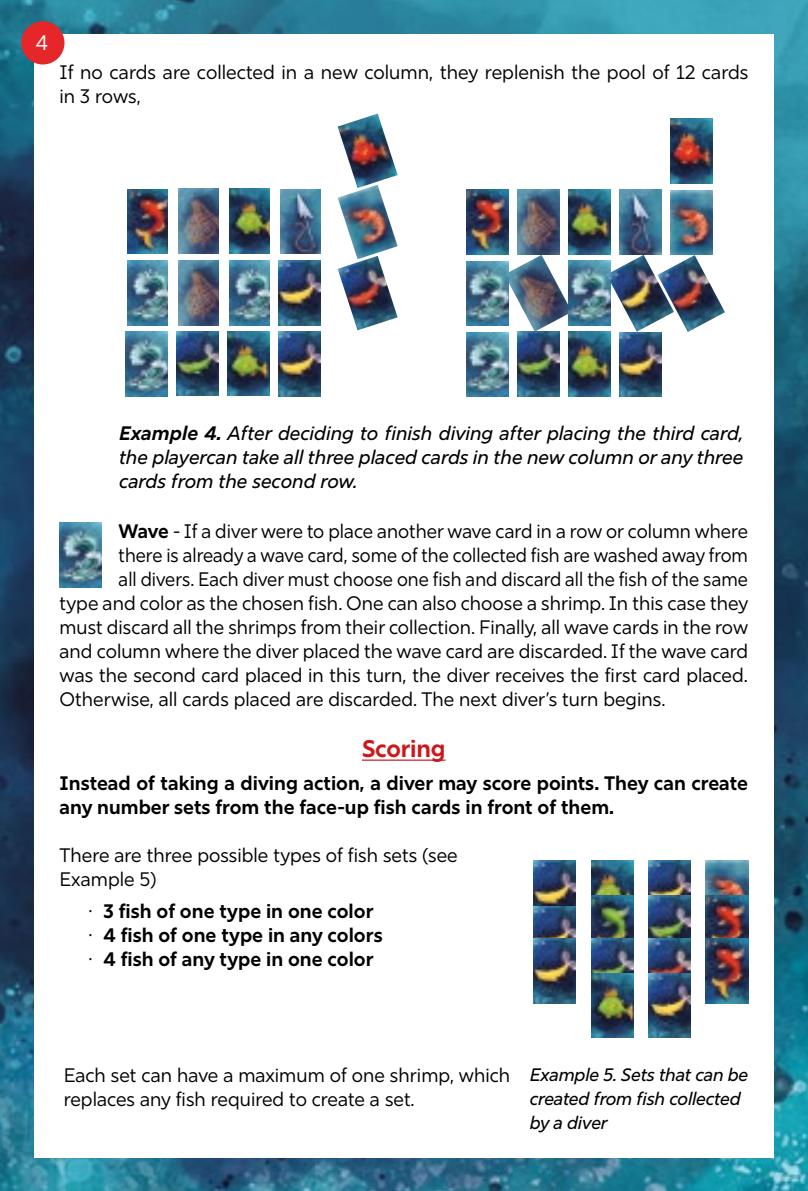
<style>
.page{position:relative;width:808px;height:1191px;background:#fff}
.page>*{position:absolute;margin:0;border:0;box-sizing:border-box;transform-origin:0 0}
.t1{font:700 24px "Rig Sans";letter-spacing:-.01em;color:#cd1719}
.t2{font:21px "Rig Sans";color:#fff}
.t3{font:19.5px/24px "Rig Sans";color:#000}
.t4{font:700 19.5px/24px "Rig Sans";color:#000}
.t5{font:italic 500 19.5px/24px "Rig Sans";color:#000;text-align:justify}
.t6{font:19.5px "Rig Sans";color:#000;scale:.96 1}
.t7{font:italic 500 18px/24px "Rig Sans";letter-spacing:-.01em;color:#000}
.s1{font-weight:700}
.s2{font-weight:400}
</style>
<div class="page">
<img style="left:0;top:0;width:808px;height:1191px">
<div style="left:34px;top:34px;width:740px;height:1123px;background:#fff"></div>
<img style="left:178px;top:189px;width:41px;height:65px">
<img style="left:178px;top:260px;width:41px;height:65px">
<img style="left:176px;top:331px;width:43px;height:65px">
<img style="left:230px;top:189px;width:40px;height:65px">
<img style="left:229px;top:260px;width:41px;height:65px">
<img style="left:227px;top:331px;width:43px;height:65px">
<img style="left:281px;top:189px;width:40px;height:65px">
<img style="left:279px;top:260px;width:42px;height:65px">
<img style="left:279px;top:331px;width:42px;height:65px">
<img style="left:127px;top:189px;width:41px;height:65px">
<img style="left:127px;top:261px;width:41px;height:64px">
<img style="left:125px;top:331px;width:43px;height:65px">
<img style="left:338px;top:114px;width:60px;height:71px">
<img style="left:338px;top:185px;width:60px;height:71px">
<img style="left:338px;top:256px;width:60px;height:74px">
<img style="left:517px;top:189px;width:42px;height:65px">
<img style="left:508px;top:255px;width:64px;height:77px">
<img style="left:517px;top:332px;width:42px;height:64px">
<img style="left:568px;top:189px;width:42px;height:65px">
<img style="left:568px;top:261px;width:38px;height:64px">
<img style="left:568px;top:332px;width:42px;height:64px">
<img style="left:619px;top:190px;width:42px;height:64px">
<img style="left:606px;top:255px;width:51px;height:77px">
<img style="left:619px;top:332px;width:42px;height:65px">
<img style="left:466px;top:190px;width:42px;height:64px">
<img style="left:466px;top:261px;width:42px;height:65px">
<img style="left:466px;top:332px;width:42px;height:65px">
<img style="left:670px;top:119px;width:42px;height:65px">
<img style="left:670px;top:190px;width:42px;height:65px">
<img style="left:657px;top:255px;width:68px;height:77px">
<hr style="left:362px;top:759px;width:83px;height:1px;background:#cd1719">
<img style="left:60px;top:522px;width:42px;height:65px">
<img style="left:534px;top:860px;width:42px;height:46px">
<img style="left:534px;top:906px;width:42px;height:32px">
<img style="left:534px;top:938px;width:42px;height:65px">
<img style="left:591px;top:860px;width:42px;height:35px">
<img style="left:591px;top:895px;width:42px;height:43px">
<img style="left:591px;top:938px;width:42px;height:35px">
<img style="left:591px;top:973px;width:42px;height:64px">
<img style="left:648px;top:860px;width:43px;height:35px">
<img style="left:648px;top:895px;width:43px;height:43px">
<img style="left:648px;top:938px;width:43px;height:35px">
<img style="left:648px;top:973px;width:43px;height:64px">
<img style="left:706px;top:860px;width:42px;height:35px">
<img style="left:706px;top:895px;width:42px;height:43px">
<img style="left:706px;top:938px;width:42px;height:65px">
<div style="left:21px;top:21px;width:43px;height:43px;background:#e62729;border-radius:50%"></div>
<p class="t2" style="left:36px;top:30px;width:14px">4</p>
<p class="t3" style="left:60px;top:60px;width:690px">If no cards are collected in a new column, they replenish the pool of 12 cards in 3 rows,</p>
<p class="t5" style="left:119px;top:421px;width:626px"><span class="s1">Example 4.</span> After deciding to finish diving after placing the third card, the playercan take all three placed cards in the new column or any three cards from the second row.</p>
<p class="t3" style="left:119px;top:519px;width:631px"><span class="s1">Wave</span> - If a diver were to place another wave card in a row or column where</p>
<p class="t6" style="left:119px;top:543px;width:657px">there is already a wave card, some of the collected fish are washed away from</p>
<p class="t6" style="left:119px;top:567px;width:657px">all divers. Each diver must choose one fish and discard all the fish of the same</p>
<p class="t3" style="left:60px;top:591px;width:690px">type and color as the chosen fish. One can also choose a shrimp. In this case they</p>
<p class="t3" style="left:60px;top:615px;width:690px">must discard all the shrimps from their collection. Finally, all wave cards in the row</p>
<p class="t3" style="left:60px;top:639px;width:690px">and column where the diver placed the wave card are discarded. If the wave card</p>
<p class="t3" style="left:60px;top:663px;width:690px">was the second card placed in this turn, the diver receives the first card placed.</p>
<p class="t3" style="left:60px;top:687px;width:607px">Otherwise, all cards placed are discarded. The next diver’s turn begins.</p>
<p class="t1" style="left:362px;top:734px;width:85px">Scoring</p>
<p class="t4" style="left:60px;top:771px;width:690px">Instead of taking a diving action, a diver may score points. They can create any number sets from the face-up fish cards in front of them.</p>
<p class="t3" style="left:60px;top:843px;width:400px">There are three possible types of fish sets (see<br>Example 5)</p>
<p class="t4" style="left:94px;top:899px;width:291px"><span class="s2">·</span> 3 fish of one type in one color<br><span class="s2">·</span> 4 fish of one type in any colors <span class="s2">·</span> 4 fish of any type in one color</p>
<p class="t3" style="left:64px;top:1063px;width:448px">Each set can have a maximum of one shrimp, which replaces any fish required to create a set.</p>
<p class="t7" style="left:530px;top:1062px;width:220px">Example 5. Sets that can be created from fish collected by a diver</p>
</div>
